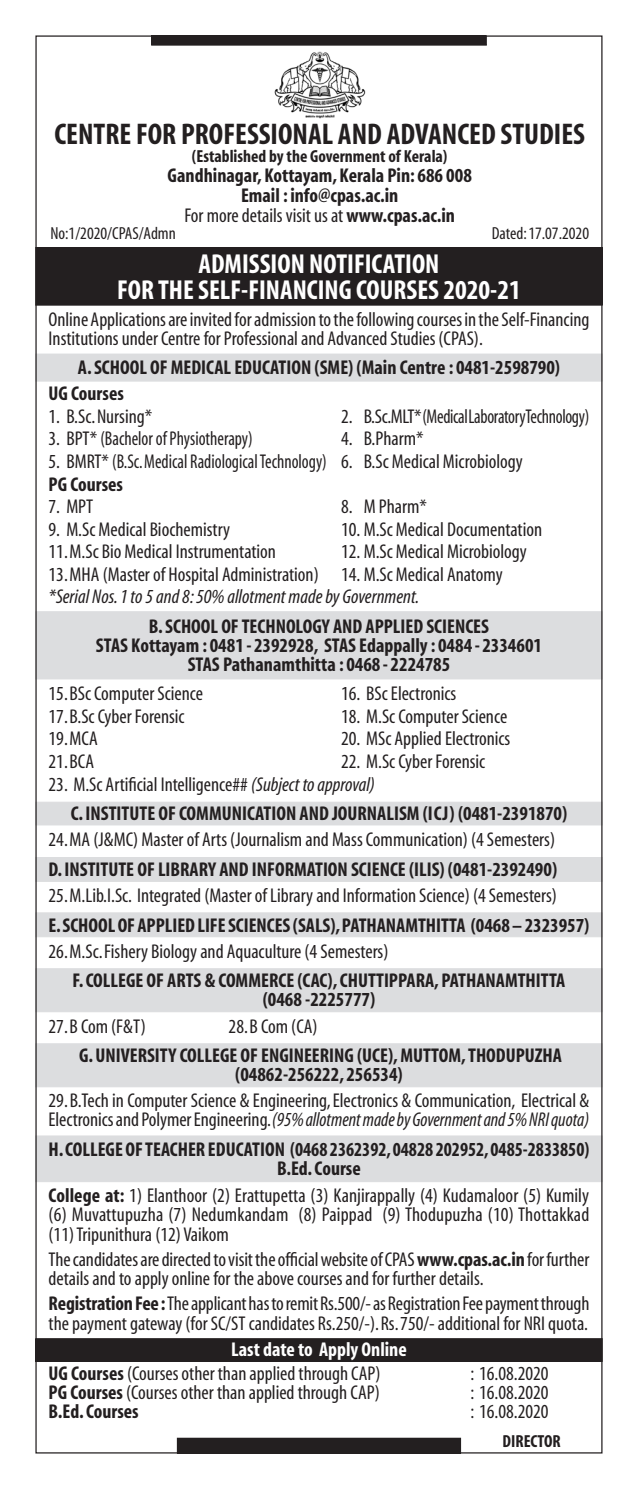
<style>
.page{position:relative;width:638px;height:1489px;background:#fff}
.page>*{position:absolute;margin:0;border:0;box-sizing:border-box;transform-origin:0 0}
.heading_5{font:700 condensed 30px "Myriad";color:#231f20}
.t1{font:700 condensed 27.5px "Myriad";color:#fff}
.heading_7{font:condensed 20px/19.5px "Myriad";color:#231f20}
.heading_2{font:700 condensed 20px/19px "Myriad";color:#231f20;text-align:center}
.t2{font:italic condensed 20px "Myriad";color:#231f20}
.heading_7-2{font:condensed 20px "Myriad";letter-spacing:-.02em;color:#231f20}
.heading_7-3{font:700 condensed 20px "Myriad";color:#231f20}
.t3{font:700 condensed 20px "Myriad";color:#fff}
.t4{font:700 condensed 17.5px "Myriad";color:#231f20}
.t5{font:condensed 17.5px "Myriad";color:#231f20}
.s1{font-weight:700}
.s2{font-style:italic}
</style>
<div class="page">
<div style="left:36px;top:1338px;width:566px;height:23px;background:#231f20"></div>
<div style="left:35px;top:1338px;width:567px;height:23px;border:1px solid #231f20"></div>
<div style="left:35px;top:912px;width:567px;height:25px;background:#dcdddf;border:1px solid #dcdddf"></div>
<div style="left:35px;top:1135px;width:567px;height:46px;background:#dcdddf;border:1px solid #dcdddf"></div>
<div style="left:35px;top:1043px;width:567px;height:44px;background:#dcdddf"></div>
<div style="left:35px;top:968px;width:567px;height:44px;background:#dcdddf"></div>
<div style="left:35px;top:857px;width:567px;height:24px;background:#dcdddf"></div>
<div style="left:35px;top:801px;width:567px;height:24px;background:#dcdddf;border:1px solid #dcdddf"></div>
<div style="left:35px;top:611px;width:567px;height:68px;background:#dcdddf"></div>
<div style="left:35px;top:354px;width:567px;height:27px;background:#dcdddf"></div>
<div style="left:36px;top:247px;width:566px;height:58px;background:#231f20"></div>
<div style="left:152px;top:36px;width:334px;height:9px;background:#231f20"></div>
<img style="left:274px;top:51px;width:92px;height:68px">
<div style="left:177px;top:1437px;width:283px;height:15px;background:#231f20"></div>
<div style="left:177px;top:1437px;width:284px;height:16px;border:1px solid #231f20"></div>
<p class="heading_5" style="left:54px;top:119px;width:532px">CENTRE FOR PROFESSIONAL AND ADVANCED STUDIES</p>
<p class="t4" style="left:192px;top:147px;width:257px">(Established by the Government of Kerala)</p>
<p class="heading_7-3" style="left:168px;top:165px;width:306px">Gandhinagar, Kottayam, Kerala Pin: 686 008</p>
<p class="heading_2" style="left:241px;top:186px;width:159px">Email : info@cpas.ac.in</p>
<p class="heading_7" style="left:184px;top:206px;width:272px">For more details visit us at <span class="s1">www.cpas.ac.in</span></p>
<p class="t5" style="left:50px;top:225px;width:127px">No:1/2020/CPAS/Admn</p>
<p class="t5" style="left:492px;top:225px;width:99px">Dated: 17.07.2020</p>
<p class="t1" style="left:198px;top:250px;width:242px">ADMISSION NOTIFICATION</p>
<p class="t1" style="left:117px;top:275px;width:405px">FOR THE SELF-FINANCING COURSES 2020-21</p>
<p class="heading_7" style="left:49px;top:310px;width:542px">Online Applications are invited for admission to the following courses in the Self-Financing<br>Institutions under Centre for Professional and Advanced Studies (CPAS).</p>
<p class="heading_2" style="left:78px;top:359px;width:484px">A. SCHOOL OF MEDICAL EDUCATION (SME) (Main Centre : 0481-2598790)</p>
<p class="heading_2" style="left:49px;top:385px;width:77px">UG Courses</p>
<p class="heading_7" style="left:49px;top:407px;width:105px">1. B.Sc. Nursing*</p>
<p class="heading_7-2" style="left:341px;top:406px;width:249px">2. B.Sc.MLT* (Medical Laboratory Technology)</p>
<p class="heading_7" style="left:49px;top:430px;width:206px">3. BPT* (Bachelor of Physiotherapy)</p>
<p class="heading_7" style="left:341px;top:430px;width:84px">4. B.Pharm*</p>
<p class="heading_7" style="left:49px;top:452px;width:475px">5. BMRT* (B.Sc. Medical Radiological Technology) 6. B.Sc Medical Microbiology</p>
<p class="heading_2" style="left:49px;top:475px;width:76px">PG Courses</p>
<p class="heading_7" style="left:49px;top:497px;width:46px">7. MPT</p>
<p class="heading_7" style="left:341px;top:497px;width:87px">8. M Pharm*</p>
<p class="heading_7" style="left:49px;top:520px;width:183px">9. M.Sc Medical Biochemistry</p>
<p class="heading_7" style="left:341px;top:520px;width:202px">10. M.Sc Medical Documentation</p>
<p class="heading_7" style="left:49px;top:542px;width:229px">11. M.Sc Bio Medical Instrumentation</p>
<p class="heading_7" style="left:341px;top:542px;width:187px">12. M.Sc Medical Microbiology</p>
<p class="heading_7" style="left:49px;top:565px;width:455px">13. MHA (Master of Hospital Administration) 14. M.Sc Medical Anatomy</p>
<p class="t2" style="left:49px;top:586px;width:372px">*Serial Nos. 1 to 5 and 8: 50% allotment made by Government.</p>
<p class="heading_2" style="left:149px;top:617px;width:341px">B. SCHOOL OF TECHNOLOGY AND APPLIED SCIENCES</p>
<p class="heading_2" style="left:96px;top:636px;width:447px">STAS Kottayam : 0481 - 2392928, STAS Edappally : 0484 - 2334601</p>
<p class="heading_2" style="left:188px;top:655px;width:264px">STAS Pathanamthitta : 0468 - 2224785</p>
<p class="heading_7" style="left:49px;top:685px;width:156px">15. BSc Computer Science</p>
<p class="heading_7" style="left:341px;top:685px;width:117px">16. BSc Electronics</p>
<p class="heading_7" style="left:49px;top:707px;width:137px">17. B.Sc Cyber Forensic</p>
<p class="heading_7" style="left:341px;top:707px;width:168px">18. M.Sc Computer Science</p>
<p class="heading_7" style="left:49px;top:730px;width:51px">19. MCA</p>
<p class="heading_7" style="left:341px;top:730px;width:171px">20. MSc Applied Electronics</p>
<p class="heading_7" style="left:49px;top:752px;width:47px">21. BCA</p>
<p class="heading_7" style="left:341px;top:752px;width:146px">22. M.Sc Cyber Forensic</p>
<p class="heading_7" style="left:49px;top:775px;width:328px">23. M.Sc Artificial Intelligence## <span class="s2">(Subject to approval)</span></p>
<p class="heading_2" style="left:71px;top:804px;width:498px">C. INSTITUTE OF COMMUNICATION AND JOURNALISM (ICJ) (0481-2391870)</p>
<p class="heading_7" style="left:49px;top:830px;width:508px">24. MA (J&amp;MC) Master of Arts (Journalism and Mass Communication) (4 Semesters)</p>
<p class="heading_2" style="left:49px;top:860px;width:510px">D. INSTITUTE OF LIBRARY AND INFORMATION SCIENCE (ILIS) (0481-2392490)</p>
<p class="heading_7" style="left:49px;top:886px;width:510px">25. M.Lib.I.Sc. Integrated (Master of Library and Information Science) (4 Semesters)</p>
<p class="heading_2" style="left:49px;top:916px;width:542px">E. SCHOOL OF APPLIED LIFE SCIENCES (SALS), PATHANAMTHITTA (0468 – 2323957)</p>
<p class="heading_7" style="left:49px;top:942px;width:341px">26. M.Sc. Fishery Biology and Aquaculture (4 Semesters)</p>
<p class="heading_2" style="left:73px;top:972px;width:494px">F. COLLEGE OF ARTS &amp; COMMERCE (CAC), CHUTTIPPARA, PATHANAMTHITTA</p>
<p class="heading_2" style="left:263px;top:991px;width:114px">(0468 -2225777)</p>
<p class="heading_7" style="left:49px;top:1017px;width:99px">27. B Com (F&amp;T)</p>
<p class="heading_7" style="left:229px;top:1017px;width:91px">28. B Com (CA)</p>
<p class="heading_2" style="left:79px;top:1046px;width:484px">G. UNIVERSITY COLLEGE OF ENGINEERING (UCE), MUTTOM, THODUPUZHA (04862-256222, 256534)</p>
<p class="heading_7" style="left:49px;top:1092px;width:542px">29. B.Tech in Computer Science &amp; Engineering, Electronics &amp; Communication, Electrical &amp;<br>Electronics and Polymer Engineering.<span class="s2">(95% allotment made by Government and 5% NRI quota)</span></p>
<p class="heading_2" style="left:49px;top:1140px;width:542px">H. COLLEGE OF TEACHER EDUCATION (0468 2362392, 04828 202952, 0485-2833850)</p>
<p class="heading_2" style="left:277px;top:1159px;width:85px">B.Ed. Course</p>
<p class="heading_7" style="left:49px;top:1186px;width:542px;text-align:justify"><span class="s1">College at:</span> 1) Elanthoor (2) Erattupetta (3) Kanjirappally (4) Kudamaloor (5) Kumily (6) Muvattupuzha (7) Nedumkandam (8) Paippad (9) Thodupuzha (10) Thottakkad (11) Tripunithura (12) Vaikom</p>
<p class="heading_7" style="left:49px;top:1250px;width:542px">The candidates are directed to visit the official website of CPAS <span class="s1">www.cpas.ac.in</span> for further details and to apply online for the above courses and for further details.</p>
<p class="heading_7" style="left:49px;top:1294px;width:542px"><span class="s1">Registration Fee :</span> The applicant has to remit Rs.500/- as Registration Fee payment through the payment gateway (for SC/ST candidates Rs.250/-). Rs. 750/- additional for NRI quota.</p>
<p class="t3" style="left:231px;top:1339px;width:177px">Last date to Apply Online</p>
<p class="heading_7" style="left:49px;top:1364px;width:333px"><span class="s1">UG Courses</span> (Courses other than applied through CAP)</p>
<p class="heading_7" style="left:470px;top:1364px;width:80px">: 16.08.2020</p>
<p class="heading_7" style="left:49px;top:1383px;width:333px"><span class="s1">PG Courses</span> (Courses other than applied through CAP)</p>
<p class="heading_7" style="left:470px;top:1383px;width:80px">: 16.08.2020</p>
<p class="heading_2" style="left:49px;top:1402px;width:92px">B.Ed. Courses</p>
<p class="heading_7" style="left:470px;top:1402px;width:80px">: 16.08.2020</p>
<p class="t4" style="left:502px;top:1431px;width:60px">DIRECTOR</p>
</div>
